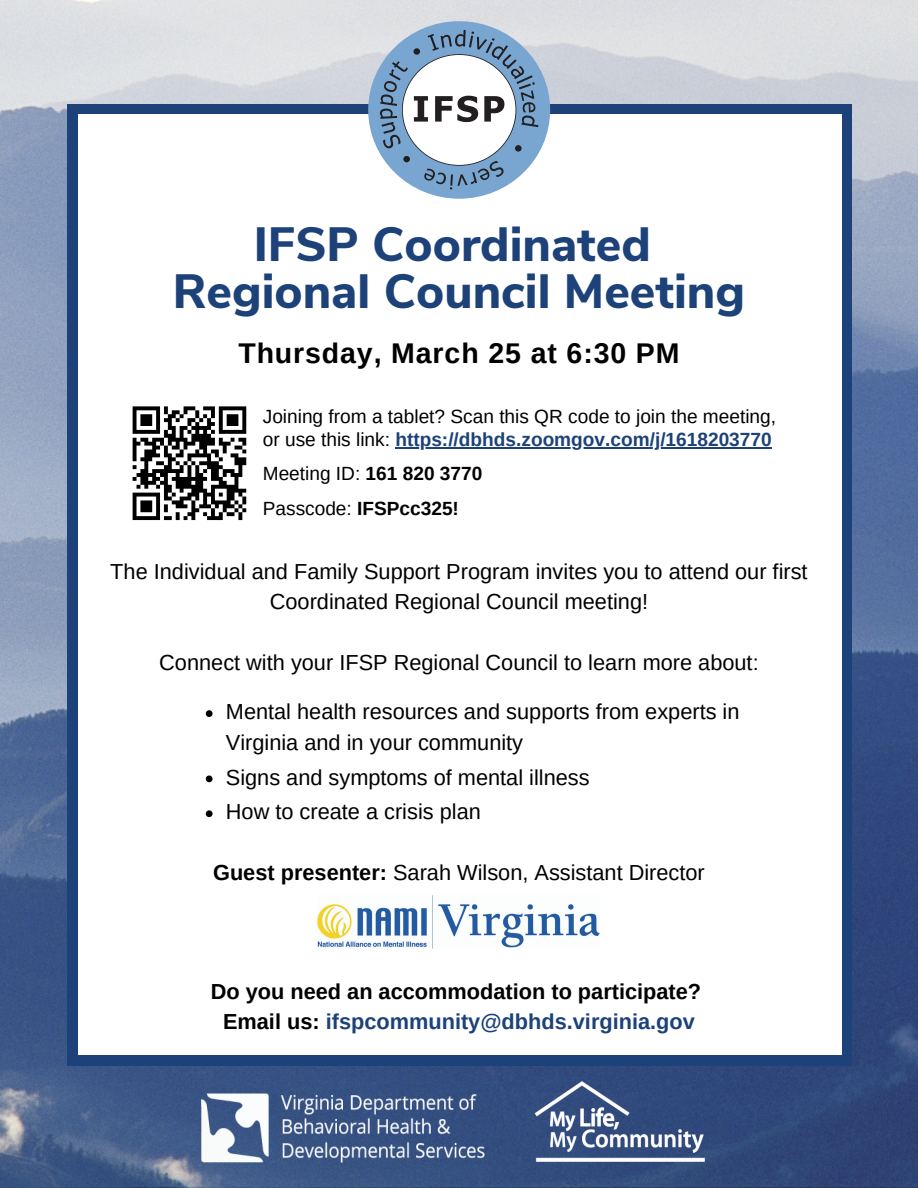
<style>
.page{position:relative;width:918px;height:1188px;background:#fff}
.page>*{position:absolute;margin:0;border:0;box-sizing:border-box;transform-origin:0 0}
.t1{font:800 48px "Nunito Sans";color:#1c4279}
.t2{font:700 28.5px "Arimo";letter-spacing:.03em;color:#000}
.t3{font:21.75px/30.3px "Arimo";color:#000;text-align:center}
.t4{font:700 21.75px "Arimo";color:#1c4279}
.t5{font:700 21.75px "Arimo";color:#000}
.t6{font:19.05px/23px "Arimo";color:#000}
.t7{font:700 19.05px "Arimo";color:#000}
.s1{font-weight:700;color:#1c4279}
.s2{font-weight:700}
.s3{font-weight:400}
.s4{color:#000}
</style>
<div class="page">
<img style="left:0;top:0;width:918px;height:1188px">
<img style="left:525px;top:1075px;width:192px;height:92px">
<img style="left:201px;top:1094px;width:284px;height:68px">
<div style="left:67px;top:104px;width:785px;height:961px;background:#1c4279"></div>
<div style="left:78px;top:114px;width:763px;height:940px;background:#fff"></div>
<img style="left:317px;top:895px;width:283px;height:53px">
<div style="left:368px;top:21px;width:182px;height:178px;background:#79a6d1;border-radius:50%"></div>
<div style="left:403px;top:55px;width:113px;height:110px;background:#fff;border-radius:50%"></div>
<svg style="left:380px;top:61px;width:28px;height:88px"></svg>
<svg style="left:414px;top:30px;width:124px;height:97px"></svg>
<svg style="left:424px;top:161px;width:80px;height:28px"></svg>
<div style="left:414px;top:48px;width:6px;height:7px;background:#231f20;border-radius:50%"></div>
<div style="left:403px;top:156px;width:7px;height:6px;background:#231f20;border-radius:50%"></div>
<div style="left:515px;top:145px;width:7px;height:7px;background:#231f20;border-radius:50%"></div>
<svg style="left:133px;top:406px;width:113px;height:114px"></svg>
<hr style="left:395px;top:447px;width:377px;height:2px;background:#1c4279">
<svg style="left:206px;top:710px;width:7px;height:7px"></svg>
<svg style="left:206px;top:776px;width:7px;height:6px"></svg>
<svg style="left:206px;top:810px;width:7px;height:7px"></svg>
<p class="t1" style="left:254px;top:213px;width:399px">IFSP Coordinated</p>
<p class="t1" style="left:173px;top:260px;width:574px">Regional Council Meeting</p>
<p class="t2" style="left:238px;top:337px;width:443px">Thursday, March 25 at 6:30 PM</p>
<p class="t6" style="left:263px;top:405px;width:515px">Joining from a tablet? Scan this QR code to join the meeting, or use this link: <span class="s1">https://dbhds.zoomgov.com/j/1618203770</span></p>
<p class="t6" style="left:263px;top:461px;width:221px">Meeting ID: <span class="s2">161 820 3770</span></p>
<p class="t7" style="left:263px;top:498px;width:198px"><span class="s3">Passcode:</span> IFSPcc325!</p>
<p class="t3" style="left:110px;top:556px;width:699px">The Individual and Family Support Program invites you to attend our first<br>Coordinated Regional Council meeting!</p>
<p class="t3" style="left:159px;top:647px;width:601px">Connect with your IFSP Regional Council to learn more about:</p>
<p class="t3" style="left:226px;top:697px;width:515px;text-align:left">Mental health resources and supports from experts in<br>Virginia and in your community</p>
<p class="t3" style="left:226px;top:762px;width:365px">Signs and symptoms of mental illness</p>
<p class="t3" style="left:226px;top:797px;width:256px">How to create a crisis plan</p>
<p class="t3" style="left:213px;top:858px;width:493px"><span class="s2">Guest presenter:</span> Sarah Wilson, Assistant Director</p>
<p class="t5" style="left:211px;top:979px;width:492px">Do you need an accommodation to participate?</p>
<p class="t4" style="left:223px;top:1009px;width:473px"><span class="s4">Email us:</span> ifspcommunity@dbhds.virginia.gov</p>
</div>
